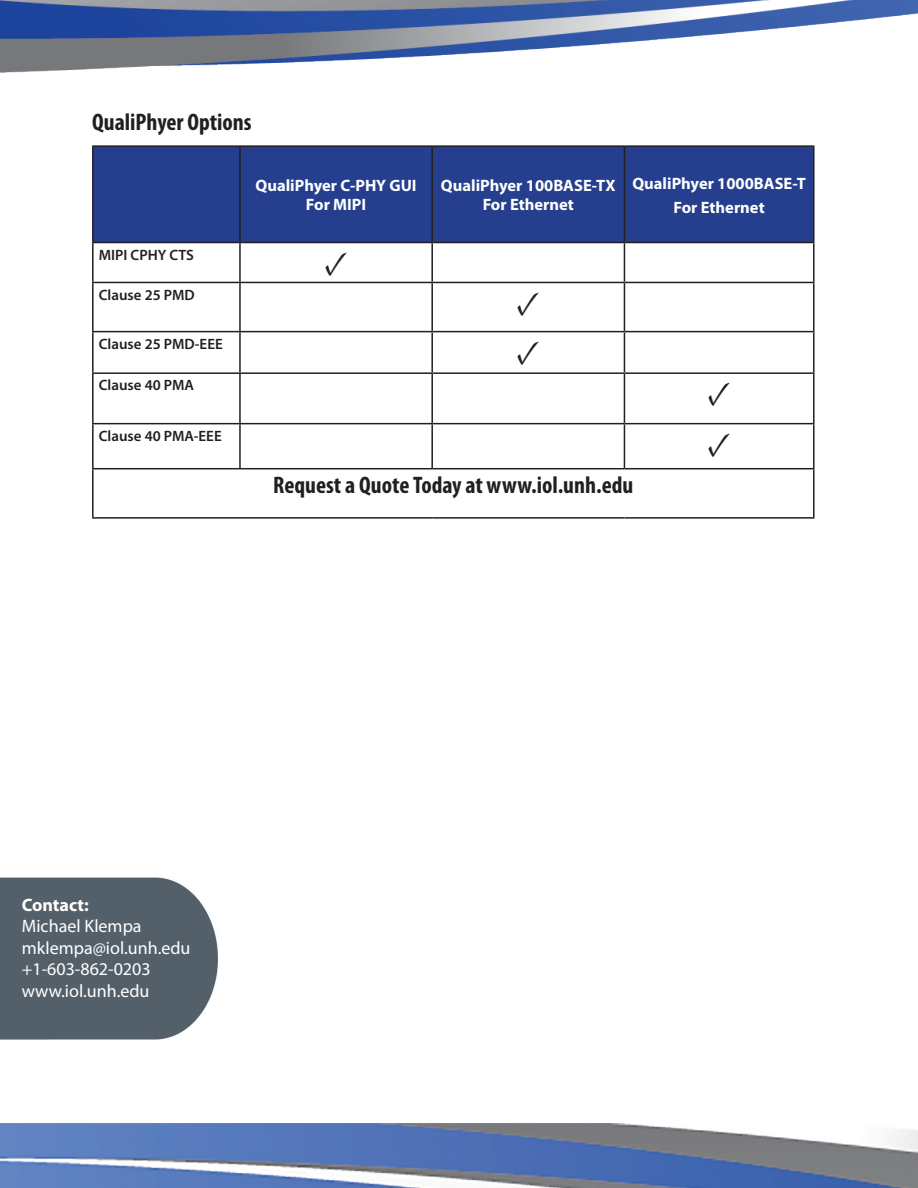
<style>
.page{position:relative;width:918px;height:1188px;background:#fff}
.page>*{position:absolute;margin:0;border:0;box-sizing:border-box;transform-origin:0 0}
.t1{font:700 34.5px "Minion Pro";color:#231f20}
.t2{font:700 condensed 24px "Myriad Pro";color:#231f20}
.t3{font:18px "Myriad Pro";color:#fff}
.t4{font:700 18px "Myriad Pro";color:#fff}
.t5{font:700 16.5px "Myriad Pro";color:#fff}
.t6{font:600 15px "Myriad Pro";color:#231f20}
</style>
<div class="page">
<img style="left:0;top:0;width:918px;height:73px">
<img style="left:0;top:877px;width:218px;height:163px">
<img style="left:0;top:1123px;width:918px;height:65px">
<div style="left:94px;top:147px;width:719px;height:95px;background:#253f8e"></div>
<hr style="left:92px;top:145px;width:148px;height:2px;background:#231f20">
<hr style="left:92px;top:147px;width:2px;height:95px;background:#231f20">
<hr style="left:240px;top:145px;width:192px;height:2px;background:#231f20">
<hr style="left:239px;top:147px;width:2px;height:95px;background:#231f20">
<hr style="left:432px;top:145px;width:192px;height:2px;background:#231f20">
<hr style="left:431px;top:147px;width:2px;height:95px;background:#231f20">
<hr style="left:624px;top:145px;width:191px;height:2px;background:#231f20">
<hr style="left:624px;top:147px;width:1px;height:95px;background:#231f20">
<hr style="left:813px;top:147px;width:2px;height:95px;background:#231f20">
<hr style="left:92px;top:242px;width:148px;height:1px;background:#231f20">
<hr style="left:92px;top:243px;width:2px;height:39px;background:#231f20">
<hr style="left:240px;top:242px;width:192px;height:1px;background:#231f20">
<hr style="left:239px;top:243px;width:2px;height:39px;background:#231f20">
<hr style="left:432px;top:242px;width:192px;height:1px;background:#231f20">
<hr style="left:431px;top:243px;width:2px;height:39px;background:#231f20">
<hr style="left:624px;top:242px;width:191px;height:1px;background:#231f20">
<hr style="left:624px;top:243px;width:1px;height:39px;background:#231f20">
<hr style="left:813px;top:243px;width:2px;height:39px;background:#231f20">
<hr style="left:92px;top:282px;width:148px;height:1px;background:#231f20">
<hr style="left:92px;top:283px;width:2px;height:48px;background:#231f20">
<hr style="left:240px;top:282px;width:192px;height:1px;background:#231f20">
<hr style="left:239px;top:283px;width:2px;height:48px;background:#231f20">
<hr style="left:432px;top:282px;width:192px;height:1px;background:#231f20">
<hr style="left:431px;top:283px;width:2px;height:48px;background:#231f20">
<hr style="left:624px;top:282px;width:191px;height:1px;background:#231f20">
<hr style="left:624px;top:283px;width:1px;height:48px;background:#231f20">
<hr style="left:813px;top:283px;width:2px;height:48px;background:#231f20">
<hr style="left:92px;top:331px;width:148px;height:1px;background:#231f20">
<hr style="left:92px;top:332px;width:2px;height:40px;background:#231f20">
<hr style="left:240px;top:331px;width:192px;height:1px;background:#231f20">
<hr style="left:239px;top:332px;width:2px;height:40px;background:#231f20">
<hr style="left:432px;top:331px;width:192px;height:1px;background:#231f20">
<hr style="left:431px;top:332px;width:2px;height:40px;background:#231f20">
<hr style="left:624px;top:331px;width:191px;height:1px;background:#231f20">
<hr style="left:624px;top:332px;width:1px;height:40px;background:#231f20">
<hr style="left:813px;top:332px;width:2px;height:40px;background:#231f20">
<hr style="left:92px;top:372px;width:148px;height:2px;background:#231f20">
<hr style="left:92px;top:374px;width:2px;height:49px;background:#231f20">
<hr style="left:240px;top:372px;width:192px;height:2px;background:#231f20">
<hr style="left:239px;top:374px;width:2px;height:49px;background:#231f20">
<hr style="left:432px;top:372px;width:192px;height:2px;background:#231f20">
<hr style="left:431px;top:374px;width:2px;height:49px;background:#231f20">
<hr style="left:624px;top:372px;width:191px;height:2px;background:#231f20">
<hr style="left:624px;top:374px;width:1px;height:49px;background:#231f20">
<hr style="left:813px;top:374px;width:2px;height:49px;background:#231f20">
<hr style="left:92px;top:423px;width:148px;height:1px;background:#231f20">
<hr style="left:92px;top:424px;width:2px;height:44px;background:#231f20">
<hr style="left:240px;top:423px;width:192px;height:1px;background:#231f20">
<hr style="left:239px;top:424px;width:2px;height:44px;background:#231f20">
<hr style="left:432px;top:423px;width:192px;height:1px;background:#231f20">
<hr style="left:431px;top:424px;width:2px;height:44px;background:#231f20">
<hr style="left:624px;top:423px;width:191px;height:1px;background:#231f20">
<hr style="left:624px;top:424px;width:1px;height:44px;background:#231f20">
<hr style="left:813px;top:424px;width:2px;height:44px;background:#231f20">
<hr style="left:92px;top:468px;width:148px;height:1px;background:#231f20">
<hr style="left:92px;top:469px;width:2px;height:48px;background:#231f20">
<hr style="left:240px;top:468px;width:192px;height:1px;background:#231f20">
<hr style="left:432px;top:468px;width:192px;height:1px;background:#231f20">
<hr style="left:624px;top:468px;width:191px;height:1px;background:#231f20">
<hr style="left:813px;top:469px;width:2px;height:48px;background:#231f20">
<hr style="left:92px;top:517px;width:148px;height:2px;background:#231f20">
<hr style="left:240px;top:517px;width:192px;height:2px;background:#231f20">
<hr style="left:432px;top:517px;width:192px;height:2px;background:#231f20">
<hr style="left:624px;top:517px;width:191px;height:2px;background:#231f20">
<p class="t2" style="left:92px;top:107px;width:161px">QualiPhyer Options</p>
<p class="t5" style="left:255px;top:174px;width:163px">QualiPhyer C-PHY GUI</p>
<p class="t5" style="left:306px;top:194px;width:62px">For MIPI</p>
<p class="t5" style="left:441px;top:174px;width:176px">QualiPhyer 100BASE-TX</p>
<p class="t5" style="left:483px;top:194px;width:93px">For Ethernet</p>
<p class="t5" style="left:632px;top:172px;width:175px">QualiPhyer 1000BASE-T</p>
<p class="t5" style="left:673px;top:196px;width:93px">For Ethernet</p>
<p class="t6" style="left:99px;top:245px;width:97px">MIPI CPHY CTS</p>
<p class="t1" style="left:324px;top:238px;width:25px">✓</p>
<p class="t6" style="left:99px;top:285px;width:97px">Clause 25 PMD</p>
<p class="t1" style="left:517px;top:278px;width:25px">✓</p>
<p class="t6" style="left:99px;top:334px;width:126px">Clause 25 PMD-EEE</p>
<p class="t1" style="left:517px;top:327px;width:25px">✓</p>
<p class="t6" style="left:99px;top:376px;width:97px">Clause 40 PMA</p>
<p class="t1" style="left:707px;top:369px;width:25px">✓</p>
<p class="t6" style="left:99px;top:426px;width:124px">Clause 40 PMA-EEE</p>
<p class="t1" style="left:707px;top:419px;width:25px">✓</p>
<p class="t2" style="left:273px;top:470px;width:362px">Request a Quote Today at www.iol.unh.edu</p>
<p class="t4" style="left:22px;top:893px;width:68px">Contact:</p>
<p class="t3" style="left:22px;top:915px;width:121px">Michael Klempa</p>
<p class="t3" style="left:22px;top:937px;width:170px">mklempa@iol.unh.edu</p>
<p class="t3" style="left:22px;top:958px;width:130px">+1-603-862-0203</p>
<p class="t3" style="left:22px;top:980px;width:129px">www.iol.unh.edu</p>
</div>
